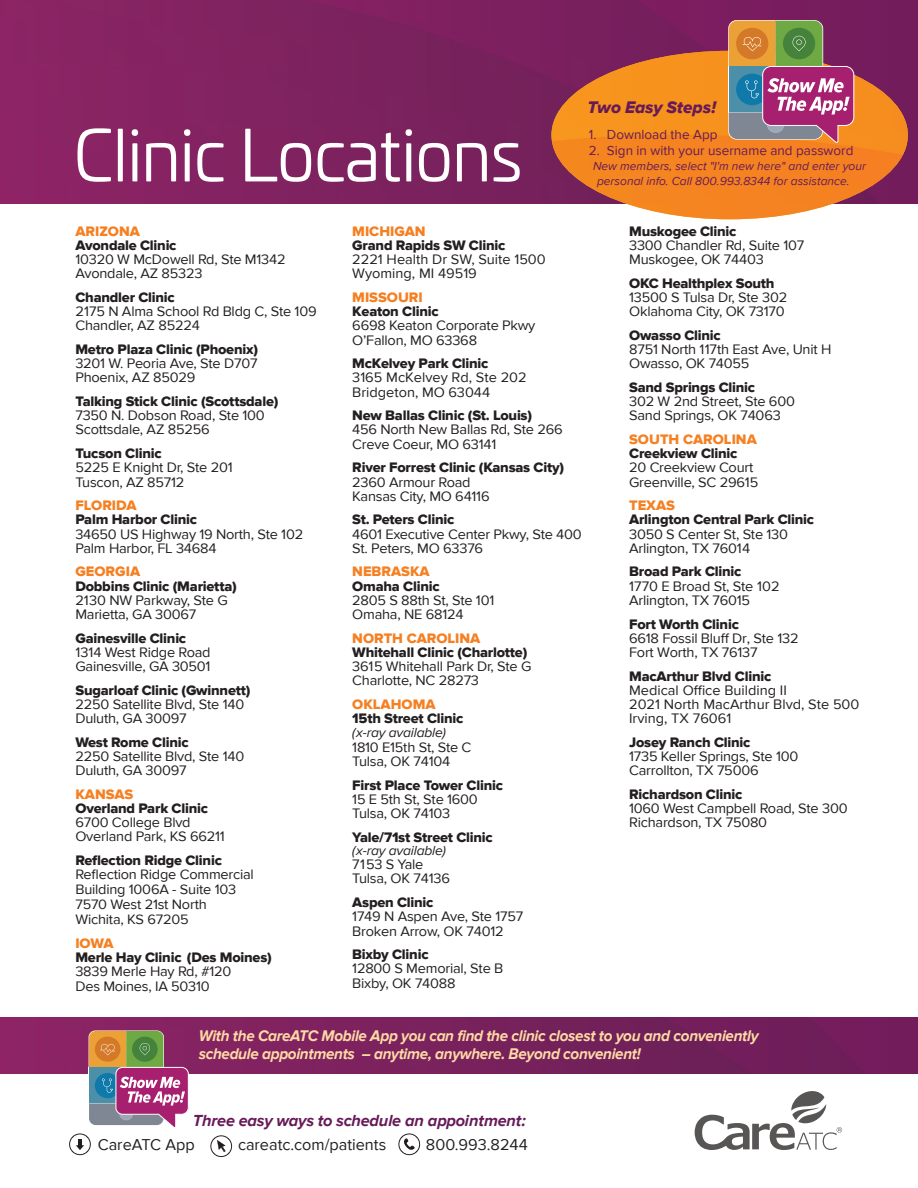
<style>
.page{position:relative;width:918px;height:1188px;background:#fff}
.page>*{position:absolute;margin:0;border:0;box-sizing:border-box;transform-origin:0 0}
.t1{font:70.5px "Univia Pro";letter-spacing:-.02em;color:#fff}
.t2{font:17.4px "Proxima Nova Extrabld It";letter-spacing:-.01em;color:#671a58}
.t3{font:italic 700 16.5px "Proxima Nova";letter-spacing:-.015em;color:#671a58}
.t4{font:16.2px "Proxima Nova";color:#231f20}
.t5{font:italic 700 15.9px/17.4px "Proxima Nova";letter-spacing:-.02em;color:#fedaa5;scale:.96 1}
.t6{font:14.25px/14.2px "Proxima Nova";letter-spacing:-.015em;color:#231f20}
.t7{font:14.25px "Proxima Nova Extrabld";letter-spacing:-.015em;color:#231f20}
.t8{font:14.25px "Proxima Nova Extrabld";color:#f57f21}
.t9{font:14.1px/15px "Proxima Nova";letter-spacing:-.015em;color:#231f20;scale:1.04 1}
.t10{font:13.5px "Proxima Nova";color:#671a58}
.t11{font:italic 13.5px "Proxima Nova";letter-spacing:-.015em;color:#231f20}
.t12{font:italic 12px/14.4px "Proxima Nova";color:#671a58}
</style>
<div class="page">
<img style="left:0;top:0;width:918px;height:203px">
<img style="left:0;top:1017px;width:918px;height:57px">
<svg style="left:695px;top:1091px;width:147px;height:59px"></svg>
<svg style="left:398px;top:1133px;width:22px;height:22px"></svg>
<svg style="left:210px;top:1135px;width:22px;height:22px"></svg>
<svg style="left:69px;top:1030px;width:120px;height:125px"></svg>
<img style="left:551px;top:51px;width:357px;height:168px">
<svg style="left:728px;top:20px;width:126px;height:123px;background:#9e7275"></svg>
<h1 class="t1" style="left:73px;top:104px;width:451px">Clinic Locations</h1>
<p class="t2" style="left:588px;top:97px;width:130px">Two Easy Steps!</p>
<p class="t10" style="left:589px;top:127px;width:130px">1. Download the App</p>
<p class="t10" style="left:589px;top:143px;width:266px">2. Sign in with your username and password</p>
<p class="t12" style="left:597px;top:159px;width:270px;text-indent:-4px">New members, select "I'm new here" and enter your personal info. Call 800.993.8344 for assistance.</p>
<p class="t8" style="left:75px;top:223px;width:66px">ARIZONA</p>
<p class="t7" style="left:75px;top:237px;width:103px">Avondale Clinic</p>
<p class="t6" style="left:75px;top:252px;width:212px">10320 W McDowell Rd, Ste M1342<br>Avondale, AZ 85323</p>
<p class="t7" style="left:75px;top:289px;width:101px">Chandler Clinic</p>
<p class="t6" style="left:75px;top:304px;width:243px">2175 N Alma School Rd Bldg C, Ste 109<br>Chandler, AZ 85224</p>
<p class="t7" style="left:75px;top:341px;width:184px">Metro Plaza Clinic (Phoenix)</p>
<p class="t6" style="left:75px;top:357px;width:184px">3201 W. Peoria Ave, Ste D707<br>Phoenix, AZ 85029</p>
<p class="t7" style="left:75px;top:393px;width:205px">Talking Stick Clinic (Scottsdale)</p>
<p class="t6" style="left:75px;top:409px;width:191px">7350 N. Dobson Road, Ste 100<br>Scottsdale, AZ 85256</p>
<p class="t7" style="left:75px;top:445px;width:88px">Tucson Clinic</p>
<p class="t6" style="left:75px;top:461px;width:159px">5225 E Knight Dr, Ste 201<br>Tuscon, AZ 85712</p>
<p class="t8" style="left:75px;top:497px;width:63px">FLORIDA</p>
<p class="t7" style="left:75px;top:511px;width:123px">Palm Harbor Clinic</p>
<p class="t6" style="left:75px;top:527px;width:229px">34650 US Highway 19 North, Ste 102<br>Palm Harbor, FL 34684</p>
<p class="t8" style="left:75px;top:564px;width:66px">GEORGIA</p>
<p class="t7" style="left:75px;top:578px;width:163px">Dobbins Clinic (Marietta)</p>
<p class="t6" style="left:75px;top:593px;width:154px">2130 NW Parkway, Ste G<br>Marietta, GA 30067</p>
<p class="t7" style="left:75px;top:630px;width:112px">Gainesville Clinic</p>
<p class="t6" style="left:75px;top:645px;width:137px">1314 West Ridge Road<br>Gainesville, GA 30501</p>
<p class="t7" style="left:75px;top:682px;width:177px">Sugarloaf Clinic (Gwinnett)</p>
<p class="t6" style="left:75px;top:697px;width:170px">2250 Satellite Blvd, Ste 140<br>Duluth, GA 30097</p>
<p class="t7" style="left:75px;top:734px;width:115px">West Rome Clinic</p>
<p class="t6" style="left:75px;top:749px;width:170px">2250 Satellite Blvd, Ste 140<br>Duluth, GA 30097</p>
<p class="t8" style="left:75px;top:786px;width:59px">KANSAS</p>
<p class="t7" style="left:75px;top:800px;width:134px">Overland Park Clinic</p>
<p class="t6" style="left:75px;top:816px;width:151px">6700 College Blvd<br>Overland Park, KS 66211</p>
<p class="t7" style="left:75px;top:852px;width:148px">Reflection Ridge Clinic</p>
<p class="t9" style="left:75px;top:867px;width:173px">Reflection Ridge Commercial<br>Building 1006A - Suite 103<br>7570 West 21st North<br>Wichita, KS 67205</p>
<p class="t8" style="left:75px;top:935px;width:40px">IOWA</p>
<p class="t7" style="left:75px;top:949px;width:198px">Merle Hay Clinic (Des Moines)</p>
<p class="t6" style="left:75px;top:965px;width:157px">3839 Merle Hay Rd, #120<br>Des Moines, IA 50310</p>
<p class="t8" style="left:352px;top:223px;width:75px">MICHIGAN</p>
<p class="t7" style="left:352px;top:237px;width:155px">Grand Rapids SW Clinic</p>
<p class="t6" style="left:352px;top:252px;width:195px">2221 Health Dr SW, Suite 1500<br>Wyoming, MI 49519</p>
<p class="t8" style="left:352px;top:289px;width:72px">MISSOURI</p>
<p class="t7" style="left:352px;top:303px;width:88px">Keaton Clinic</p>
<p class="t6" style="left:352px;top:319px;width:185px">6698 Keaton Corporate Pkwy<br>O’Fallon, MO 63368</p>
<p class="t7" style="left:352px;top:355px;width:138px">McKelvey Park Clinic</p>
<p class="t6" style="left:352px;top:371px;width:176px">3165 McKelvey Rd, Ste 202<br>Bridgeton, MO 63044</p>
<p class="t7" style="left:352px;top:407px;width:181px">New Ballas Clinic (St. Louis)</p>
<p class="t6" style="left:352px;top:423px;width:212px">456 North New Ballas Rd, Ste 266<br>Creve Coeur, MO 63141</p>
<p class="t7" style="left:352px;top:459px;width:213px">River Forrest Clinic (Kansas City)</p>
<p class="t6" style="left:352px;top:475px;width:139px">2360 Armour Road<br>Kansas City, MO 64116</p>
<p class="t7" style="left:352px;top:511px;width:104px">St. Peters Clinic</p>
<p class="t6" style="left:352px;top:527px;width:231px">4601 Executive Center Pkwy, Ste 400<br>St. Peters, MO 63376</p>
<p class="t8" style="left:352px;top:564px;width:79px">NEBRASKA</p>
<p class="t7" style="left:352px;top:578px;width:89px">Omaha Clinic</p>
<p class="t6" style="left:352px;top:593px;width:144px">2805 S 88th St, Ste 101<br>Omaha, NE 68124</p>
<p class="t8" style="left:352px;top:630px;width:130px">NORTH CAROLINA</p>
<p class="t7" style="left:352px;top:644px;width:177px">Whitehall Clinic (Charlotte)</p>
<p class="t6" style="left:352px;top:659px;width:181px">3615 Whitehall Park Dr, Ste G<br>Charlotte, NC 28273</p>
<p class="t8" style="left:352px;top:696px;width:85px">OKLAHOMA</p>
<p class="t7" style="left:352px;top:710px;width:113px">15th Street Clinic</p>
<p class="t11" style="left:352px;top:725px;width:95px">(x-ray available)</p>
<p class="t6" style="left:352px;top:740px;width:121px">1810 E15th St, Ste C<br>Tulsa, OK 74104</p>
<p class="t7" style="left:352px;top:777px;width:152px">First Place Tower Clinic</p>
<p class="t6" style="left:352px;top:792px;width:127px">15 E 5th St, Ste 1600<br>Tulsa, OK 74103</p>
<p class="t7" style="left:352px;top:829px;width:142px">Yale/71st Street Clinic</p>
<p class="t11" style="left:352px;top:843px;width:95px">(x-ray available)</p>
<p class="t6" style="left:352px;top:858px;width:99px">7153 S Yale<br>Tulsa, OK 74136</p>
<p class="t7" style="left:352px;top:894px;width:83px">Aspen Clinic</p>
<p class="t6" style="left:352px;top:910px;width:172px">1749 N Aspen Ave, Ste 1757<br>Broken Arrow, OK 74012</p>
<p class="t7" style="left:352px;top:946px;width:78px">Bixby Clinic</p>
<p class="t6" style="left:352px;top:962px;width:153px">12800 S Memorial, Ste B<br>Bixby, OK 74088</p>
<p class="t7" style="left:629px;top:223px;width:109px">Muskogee Clinic</p>
<p class="t6" style="left:629px;top:238px;width:177px">3300 Chandler Rd, Suite 107<br>Muskogee, OK 74403</p>
<p class="t7" style="left:629px;top:275px;width:147px">OKC Healthplex South</p>
<p class="t6" style="left:629px;top:290px;width:160px">13500 S Tulsa Dr, Ste 302<br>Oklahoma City, OK 73170</p>
<p class="t7" style="left:629px;top:327px;width:93px">Owasso Clinic</p>
<p class="t6" style="left:629px;top:342px;width:204px">8751 North 117th East Ave, Unit H<br>Owasso, OK 74055</p>
<p class="t7" style="left:629px;top:379px;width:128px">Sand Springs Clinic</p>
<p class="t6" style="left:629px;top:394px;width:167px">302 W 2nd Street, Ste 600<br>Sand Springs, OK 74063</p>
<p class="t8" style="left:629px;top:431px;width:129px">SOUTH CAROLINA</p>
<p class="t7" style="left:629px;top:445px;width:110px">Creekview Clinic</p>
<p class="t6" style="left:629px;top:461px;width:131px">20 Creekview Court<br>Greenville, SC 29615</p>
<p class="t8" style="left:629px;top:497px;width:47px">TEXAS</p>
<p class="t7" style="left:629px;top:511px;width:187px">Arlington Central Park Clinic</p>
<p class="t6" style="left:629px;top:527px;width:160px">3050 S Center St, Ste 130<br>Arlington, TX 76014</p>
<p class="t7" style="left:629px;top:564px;width:114px">Broad Park Clinic</p>
<p class="t6" style="left:629px;top:579px;width:152px">1770 E Broad St, Ste 102<br>Arlington, TX 76015</p>
<p class="t7" style="left:629px;top:616px;width:111px">Fort Worth Clinic</p>
<p class="t6" style="left:629px;top:631px;width:171px">6618 Fossil Bluff Dr, Ste 132<br>Fort Worth, TX 76137</p>
<p class="t7" style="left:629px;top:668px;width:144px">MacArthur Blvd Clinic</p>
<p class="t6" style="left:629px;top:683px;width:232px">Medical Office Building II<br>2021 North MacArthur Blvd, Ste 500<br>Irving, TX 76061</p>
<p class="t7" style="left:629px;top:734px;width:123px">Josey Ranch Clinic</p>
<p class="t6" style="left:629px;top:749px;width:171px">1735 Keller Springs, Ste 100<br>Carrollton, TX 75006</p>
<p class="t7" style="left:629px;top:786px;width:115px">Richardson Clinic</p>
<p class="t6" style="left:629px;top:801px;width:220px">1060 West Campbell Road, Ste 300<br>Richardson, TX 75080</p>
<p class="t5" style="left:199px;top:1028px;width:585px">With the CareATC Mobile App you can find the clinic closest to you and conveniently schedule appointments – anytime, anywhere. Beyond convenient!</p>
<p class="t3" style="left:193px;top:1111px;width:335px">Three easy ways to schedule an appointment:</p>
<p class="t4" style="left:98px;top:1136px;width:99px">CareATC App</p>
<p class="t4" style="left:238px;top:1136px;width:150px">careatc.com/patients</p>
<p class="t4" style="left:426px;top:1136px;width:103px">800.993.8244</p>
</div>
